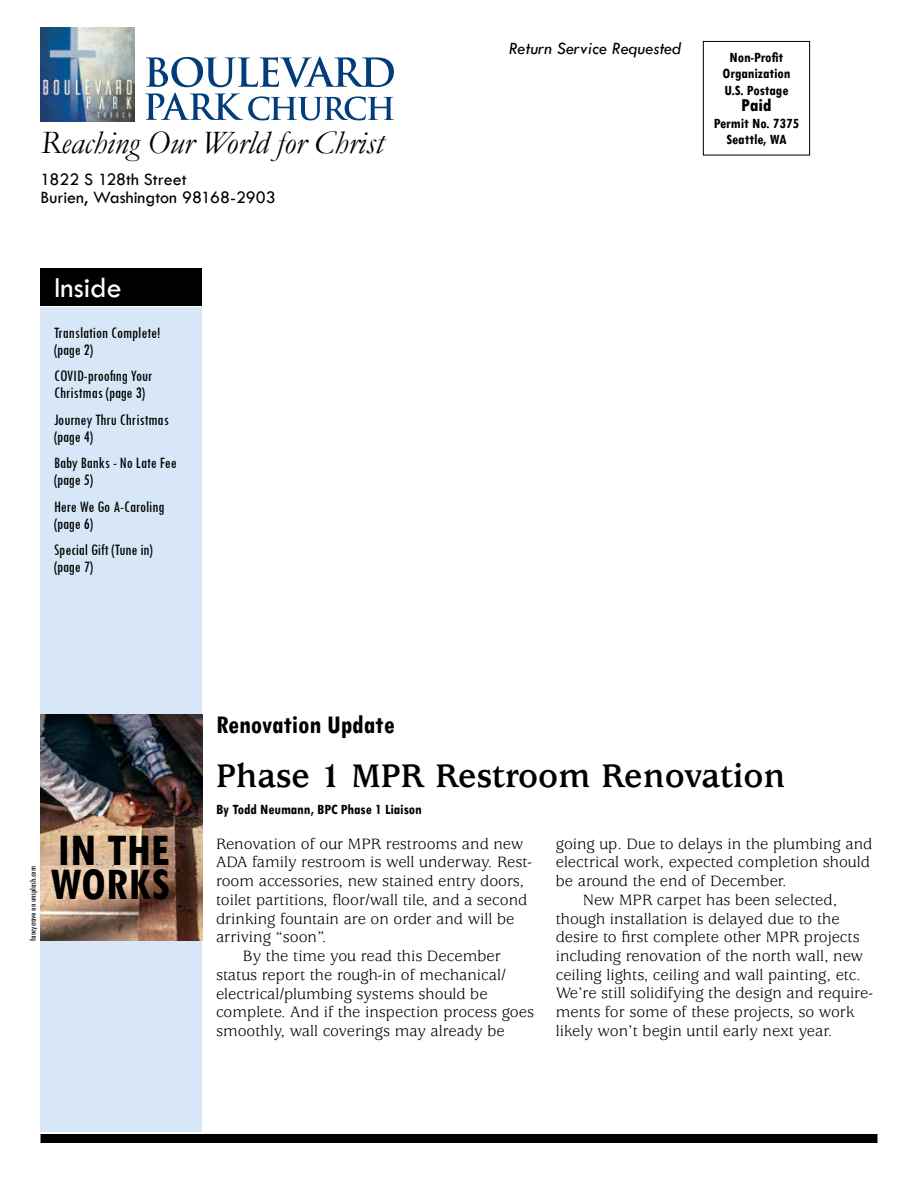
<style>
.page{position:relative;width:918px;height:1188px;background:#fff}
.page>*{position:absolute;margin:0;border:0;box-sizing:border-box;transform-origin:0 0}
.t1{font:700 condensed 48px/34.5px "Tw Cen";color:#000}
.t2{font:700 36px "Usherwood Std";color:#000}
.t3{font:italic 33px "Garamond";color:#000}
.t4{font:30px "Tw Cen";color:#fff}
.t5{font:700 condensed 27px "Tw Cen";color:#000}
.t6{font:18px/18px "Tw Cen";color:#000}
.t7{font:italic 18px "Tw Cen";color:#000}
.t8{font:800 condensed 18px "Tw Cen";color:#000}
.t9{font:16.5px "Usherwood Std";color:#000}
.t10{font:condensed 16.5px/17.2px "Tw Cen";color:#000}
.t11{font:700 condensed 15px/16.5px "Tw Cen";color:#000;text-align:center}
.t12{font:condensed 9px "Tw Cen";color:#000}
</style>
<div class="page">
<div style="left:40px;top:307px;width:162px;height:825px;background:#d7e7f7"></div>
<div style="left:40px;top:268px;width:162px;height:37px;background:#000"></div>
<div style="left:40px;top:1134px;width:838px;height:9px;background:#000"></div>
<div style="left:703px;top:41px;width:107px;height:114px;border:1px solid #000"></div>
<svg style="left:145px;top:93px;width:249px;height:27px"></svg>
<svg style="left:146px;top:57px;width:248px;height:30px"></svg>
<img style="left:40px;top:27px;width:95px;height:95px">
<hr style="left:40px;top:821px;width:162px;height:3px;background:#000">
<img style="left:41px;top:714px;width:162px;height:227px">
<p class="t7" style="left:509px;top:39px;width:174px">Return Service Requested</p>
<p class="t11" style="left:723px;top:49px;width:69px">Non-Profit<br>Organization<br>U.S. Postage</p>
<p class="t8" style="left:741px;top:96px;width:32px">Paid</p>
<p class="t11" style="left:714px;top:115px;width:87px">Permit No. 7375</p>
<h3 class="t3" style="left:40px;top:125px;width:345px">Reaching Our World for Christ</h3>
<p class="t11" style="left:726px;top:132px;width:62px">Seattle, WA</p>
<p class="t6" style="left:40px;top:170px;width:237px">1822 S 128th Street<br>Burien, Washington 98168-2903</p>
<h3 class="t4" style="left:54px;top:271px;width:69px">Inside</h3>
<p class="t10" style="left:54px;top:324px;width:108px">Translation Complete! (page 2)</p>
<p class="t10" style="left:54px;top:368px;width:100px">COVID-proofing Your<br>Christmas (page 3)</p>
<p class="t10" style="left:54px;top:411px;width:116px">Journey Thru Christmas (page 4)</p>
<p class="t10" style="left:54px;top:455px;width:124px">Baby Banks - No Late Fee (page 5)</p>
<p class="t10" style="left:54px;top:498px;width:112px">Here We Go A-Caroling (page 6)</p>
<p class="t10" style="left:54px;top:542px;width:100px">Special Gift (Tune in) (page 7)</p>
<p class="t12" style="left:28px;top:941px;width:76px;rotate:-90deg">fancycrave on unsplash.com</p>
<h1 class="t1" style="left:50px;top:833px;width:121px">IN THE<br>WORKS</h1>
<h3 class="t5" style="left:216px;top:710px;width:180px">Renovation Update</h3>
<h2 class="t2" style="left:216px;top:756px;width:571px">Phase 1 MPR Restroom Renovation</h2>
<p class="t11" style="left:216px;top:801px;width:207px">By Todd Neumann, BPC Phase 1 Liaison</p>
<p class="t9" style="left:216px;top:834px;width:309px">Renovation of our MPR restrooms and new</p>
<p class="t9" style="left:216px;top:853px;width:318px">ADA family restroom is well underway. Rest-</p>
<p class="t9" style="left:216px;top:872px;width:309px">room accessories, new stained entry doors,</p>
<p class="t9" style="left:216px;top:891px;width:313px">toilet partitions, floor/wall tile, and a second</p>
<p class="t9" style="left:216px;top:909px;width:300px">drinking fountain are on order and will be</p>
<p class="t9" style="left:216px;top:928px;width:112px">arriving “soon”.</p>
<p class="t9" style="left:243px;top:947px;width:259px">By the time you read this December</p>
<p class="t9" style="left:216px;top:966px;width:291px">status report the rough-in of mechanical/</p>
<p class="t9" style="left:216px;top:984px;width:273px">electrical/plumbing systems should be</p>
<p class="t9" style="left:216px;top:1003px;width:320px">complete. And if the inspection process goes</p>
<p class="t9" style="left:216px;top:1022px;width:290px">smoothly, wall coverings may already be</p>
<p class="t9" style="left:556px;top:834px;width:318px">going up. Due to delays in the plumbing and</p>
<p class="t9" style="left:556px;top:853px;width:316px">electrical work, expected completion should</p>
<p class="t9" style="left:556px;top:872px;width:233px">be around the end of December.</p>
<p class="t9" style="left:583px;top:891px;width:256px">New MPR carpet has been selected,</p>
<p class="t9" style="left:556px;top:909px;width:285px">though installation is delayed due to the</p>
<p class="t9" style="left:556px;top:928px;width:306px">desire to first complete other MPR projects</p>
<p class="t9" style="left:556px;top:947px;width:309px">including renovation of the north wall, new</p>
<p class="t9" style="left:556px;top:966px;width:306px">ceiling lights, ceiling and wall painting, etc.</p>
<p class="t9" style="left:556px;top:984px;width:319px">We’re still solidifying the design and require-</p>
<p class="t9" style="left:556px;top:1003px;width:300px">ments for some of these projects, so work</p>
<p class="t9" style="left:556px;top:1022px;width:278px">likely won’t begin until early next year.</p>
</div>
